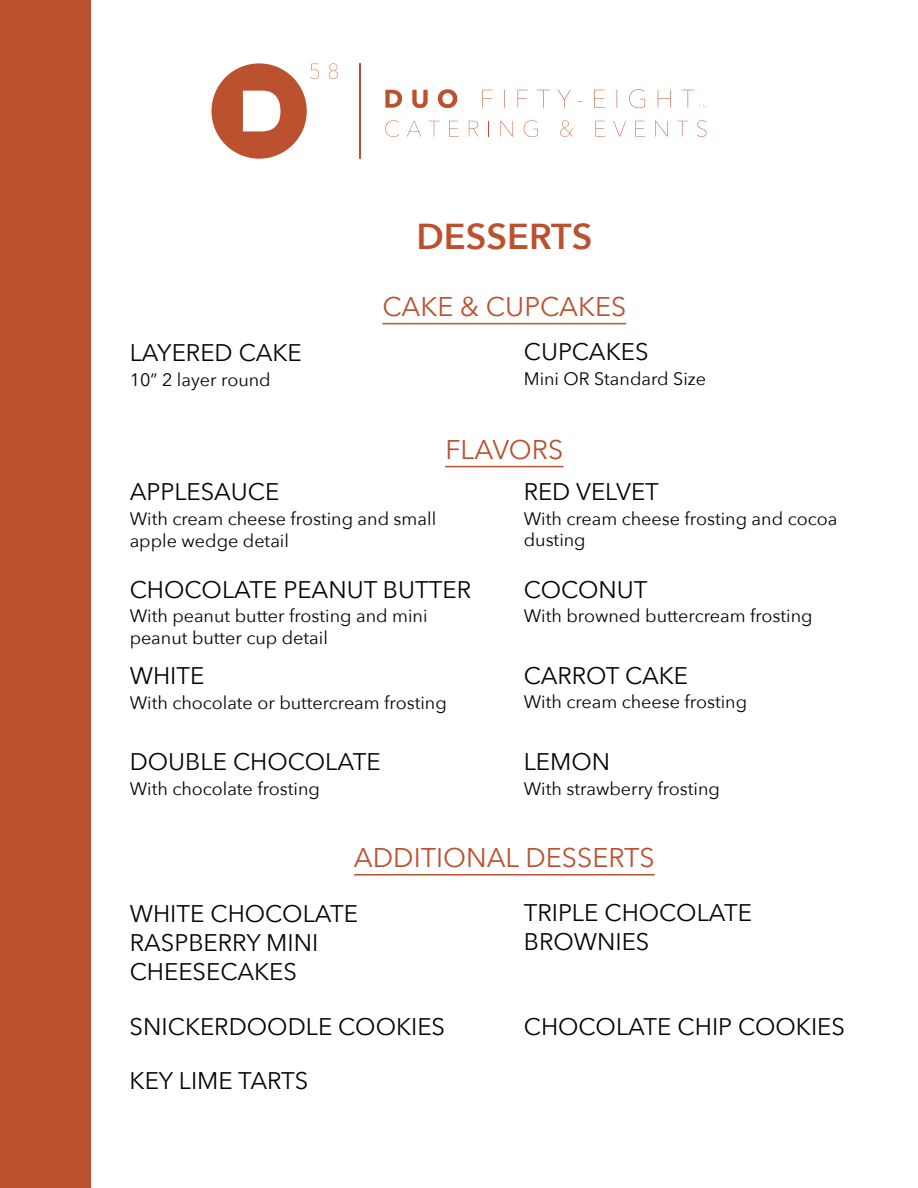
<style>
.page{position:relative;width:918px;height:1188px;background:#fff}
.page>*{position:absolute;margin:0;border:0;box-sizing:border-box;transform-origin:0 0}
.t1{font:600 36px "Avenir Next";color:#bc512f}
.t2{font:27px "Avenir Next";color:#bc512f}
.t3{font:24px/28.8px "Avenir Next";color:#050504}
.t4{font:18px/21.6px "Avenir Next";color:#050504}
</style>
<div class="page">
<hr style="left:382px;top:323px;width:244px;height:1px;background:#bc512f">
<div style="left:0;top:0;width:91px;height:1188px;background:#bc512f"></div>
<svg style="left:211px;top:63px;width:127px;height:96px"></svg>
<hr style="left:359px;top:64px;width:1px;height:95px;background:#bc512f">
<svg style="left:385px;top:89px;width:321px;height:19px"></svg>
<svg style="left:385px;top:120px;width:14px;height:17px"></svg>
<svg style="left:407px;top:121px;width:14px;height:16px"></svg>
<svg style="left:428px;top:121px;width:12px;height:16px"></svg>
<svg style="left:449px;top:121px;width:10px;height:16px"></svg>
<svg style="left:469px;top:121px;width:9px;height:16px"></svg>
<svg style="left:501px;top:121px;width:12px;height:16px"></svg>
<svg style="left:524px;top:120px;width:14px;height:17px"></svg>
<svg style="left:560px;top:120px;width:13px;height:17px"></svg>
<svg style="left:596px;top:121px;width:9px;height:16px"></svg>
<svg style="left:613px;top:121px;width:13px;height:16px"></svg>
<svg style="left:635px;top:121px;width:10px;height:16px"></svg>
<svg style="left:655px;top:121px;width:13px;height:16px"></svg>
<svg style="left:677px;top:121px;width:11px;height:16px"></svg>
<svg style="left:697px;top:120px;width:9px;height:17px"></svg>
<hr style="left:445px;top:466px;width:119px;height:1px;background:#bc512f">
<hr style="left:354px;top:874px;width:301px;height:2px;background:#bc512f">
<h1 class="t1" style="left:416px;top:206px;width:178px">DESSERTS</h1>
<h2 class="t2" style="left:382px;top:284px;width:245px">CAKE &amp; CUPCAKES</h2>
<h3 class="t3" style="left:524px;top:336px;width:126px">CUPCAKES</h3>
<h3 class="t3" style="left:130px;top:338px;width:174px">LAYERED CAKE</h3>
<p class="t4" style="left:130px;top:368px;width:143px">10” 2 layer round</p>
<p class="t4" style="left:524px;top:367px;width:184px">Mini OR Standard Size</p>
<h2 class="t2" style="left:445px;top:427px;width:119px">FLAVORS</h2>
<h3 class="t3" style="left:130px;top:476px;width:151px">APPLESAUCE</h3>
<p class="t4" style="left:130px;top:507px;width:308px">With cream cheese frosting and small apple wedge detail</p>
<p class="t4" style="left:524px;top:507px;width:315px">With cream cheese frosting and cocoa dusting</p>
<h3 class="t3" style="left:524px;top:476px;width:137px">RED VELVET</h3>
<h3 class="t3" style="left:130px;top:574px;width:343px">CHOCOLATE PEANUT BUTTER</h3>
<p class="t4" style="left:130px;top:604px;width:299px">With peanut butter frosting and mini peanut butter cup detail</p>
<p class="t4" style="left:524px;top:604px;width:290px">With browned buttercream frosting</p>
<h3 class="t3" style="left:524px;top:574px;width:125px">COCONUT</h3>
<h3 class="t3" style="left:524px;top:660px;width:166px">CARROT CAKE</h3>
<h3 class="t3" style="left:130px;top:660px;width:76px">WHITE</h3>
<p class="t4" style="left:130px;top:691px;width:319px">With chocolate or buttercream frosting</p>
<p class="t4" style="left:524px;top:691px;width:225px">With cream cheese frosting</p>
<h3 class="t3" style="left:130px;top:747px;width:253px">DOUBLE CHOCOLATE</h3>
<h3 class="t3" style="left:524px;top:747px;width:88px">LEMON</h3>
<p class="t4" style="left:524px;top:777px;width:198px">With strawberry frosting</p>
<p class="t4" style="left:130px;top:777px;width:192px">With chocolate frosting</p>
<h2 class="t2" style="left:354px;top:835px;width:302px">ADDITIONAL DESSERTS</h2>
<h3 class="t3" style="left:130px;top:898px;width:230px">WHITE CHOCOLATE<br>RASPBERRY MINI<br>CHEESECAKES</h3>
<h3 class="t3" style="left:524px;top:897px;width:230px">TRIPLE CHOCOLATE<br>BROWNIES</h3>
<h3 class="t3" style="left:130px;top:1011px;width:317px">SNICKERDOODLE COOKIES</h3>
<h3 class="t3" style="left:130px;top:1066px;width:180px">KEY LIME TARTS</h3>
<h3 class="t3" style="left:524px;top:1011px;width:323px">CHOCOLATE CHIP COOKIES</h3>
</div>
